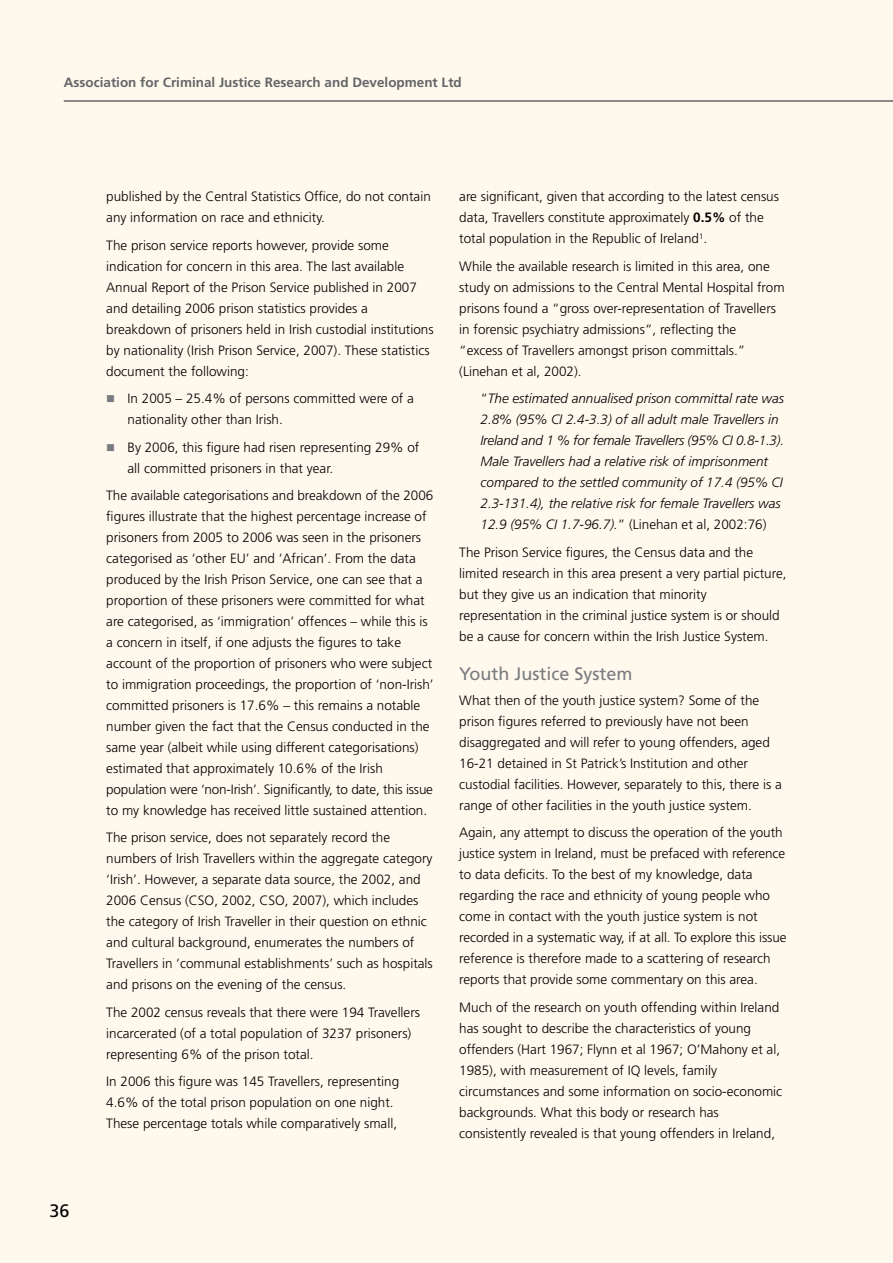
<style>
.page{position:relative;width:893px;height:1263px;background:#fff8ed}
.page>*{position:absolute;margin:0;border:0;box-sizing:border-box;transform-origin:0 0}
.t1{font:18px "Frutiger LT Std";color:#787b7f}
.t2{font:18px "Frutiger LT Std";color:#000}
.t3{font:300 13.5px/21px "Frutiger LT Std";color:#000}
.t4{font:italic 300 13.5px/21px "Frutiger LT Std";color:#000}
.t5{font:700 13.5px "Frutiger LT Std";color:#636669}
.s1{color:#787b7f}
.s2{font-weight:700}
.s3{font-style:normal}
</style>
<div class="page">
<hr style="left:64px;top:100px;width:829px;height:2px;background:#636669">
<p class="t5" style="left:64px;top:74px;width:400px">Association for Criminal Justice Research and Development Ltd</p>
<h1 class="t2" style="left:50px;top:1200px;width:11px">36</h1>
<p class="t3" style="left:106px;top:187px;width:326px">published by the Central Statistics Office, do not contain any information on race and ethnicity.</p>
<p class="t3" style="left:106px;top:235px;width:329px">The prison service reports however, provide some indication for concern in this area. The last available Annual Report of the Prison Service published in 2007 and detailing 2006 prison statistics provides a breakdown of prisoners held in Irish custodial institutions by nationality (Irish Prison Service, 2007). These statistics document the following:</p>
<p class="t3" style="left:128px;top:388px;width:288px;text-indent:-21px"><span class="s1">■</span> In 2005 – 25.4% of persons committed were of a nationality other than Irish.</p>
<p class="t3" style="left:128px;top:437px;width:293px;text-indent:-21px"><span class="s1">■</span> By 2006, this figure had risen representing 29% of all committed prisoners in that year.</p>
<p class="t3" style="left:106px;top:485px;width:329px">The available categorisations and breakdown of the 2006 figures illustrate that the highest percentage increase of prisoners from 2005 to 2006 was seen in the prisoners categorised as ‘other EU’ and ‘African’. From the data produced by the Irish Prison Service, one can see that a proportion of these prisoners were committed for what are categorised, as ‘immigration’ offences – while this is a concern in itself, if one adjusts the figures to take account of the proportion of prisoners who were subject to immigration proceedings, the proportion of ‘non-Irish’ committed prisoners is 17.6% – this remains a notable number given the fact that the Census conducted in the same year (albeit while using different categorisations) estimated that approximately 10.6% of the Irish population were ‘non-Irish’. Significantly, to date, this issue to my knowledge has received little sustained attention.</p>
<p class="t3" style="left:106px;top:827px;width:328px">The prison service, does not separately record the numbers of Irish Travellers within the aggregate category ‘Irish’. However, a separate data source, the 2002, and 2006 Census (CSO, 2002, CSO, 2007), which includes the category of Irish Traveller in their question on ethnic and cultural background, enumerates the numbers of Travellers in ‘communal establishments’ such as hospitals and prisons on the evening of the census.</p>
<p class="t3" style="left:106px;top:1002px;width:315px">The 2002 census reveals that there were 194 Travellers incarcerated (of a total population of 3237 prisoners) representing 6% of the prison total.</p>
<p class="t3" style="left:106px;top:1071px;width:294px">In 2006 this figure was 145 Travellers, representing<br>4.6% of the total prison population on one night.<br>These percentage totals while comparatively small,</p>
<p class="t3" style="left:459px;top:187px;width:321px">are significant, given that according to the latest census data, Travellers constitute approximately <span class="s2">0.5%</span> of the total population in the Republic of Ireland<sup>1</sup>.</p>
<p class="t3" style="left:459px;top:256px;width:327px">While the available research is limited in this area, one study on admissions to the Central Mental Hospital from prisons found a “gross over-representation of Travellers in forensic psychiatry admissions”, reflecting the<br>“excess of Travellers amongst prison committals.” (Linehan et al, 2002).</p>
<p class="t4" style="left:480px;top:388px;width:305px"><span class="s3">“</span>The estimated annualised prison committal rate was 2.8% (95% CI 2.4-3.3) of all adult male Travellers in Ireland and 1 % for female Travellers (95% CI 0.8-1.3).<br>Male Travellers had a relative risk of imprisonment compared to the settled community of 17.4 (95% CI 2.3-131.4), the relative risk for female Travellers was 12.9 (95% CI 1.7-96.7).<span class="s3">” (Linehan et al, 2002:76)</span></p>
<p class="t3" style="left:459px;top:542px;width:329px">The Prison Service figures, the Census data and the limited research in this area present a very partial picture, but they give us an indication that minority representation in the criminal justice system is or should be a cause for concern within the Irish Justice System.</p>
<h1 class="t1" style="left:459px;top:663px;width:175px">Youth Justice System</h1>
<p class="t3" style="left:459px;top:690px;width:324px">What then of the youth justice system? Some of the prison figures referred to previously have not been disaggregated and will refer to young offenders, aged 16-21 detained in St Patrick’s Institution and other custodial facilities. However, separately to this, there is a range of other facilities in the youth justice system.</p>
<p class="t3" style="left:459px;top:822px;width:329px">Again, any attempt to discuss the operation of the youth justice system in Ireland, must be prefaced with reference to data deficits. To the best of my knowledge, data regarding the race and ethnicity of young people who come in contact with the youth justice system is not recorded in a systematic way, if at all. To explore this issue reference is therefore made to a scattering of research reports that provide some commentary on this area.</p>
<p class="t3" style="left:459px;top:997px;width:325px">Much of the research on youth offending within Ireland has sought to describe the characteristics of young offenders (Hart 1967; Flynn et al 1967; O’Mahony et al, 1985), with measurement of IQ levels, family circumstances and some information on socio-economic backgrounds. What this body or research has consistently revealed is that young offenders in Ireland,</p>
</div>
